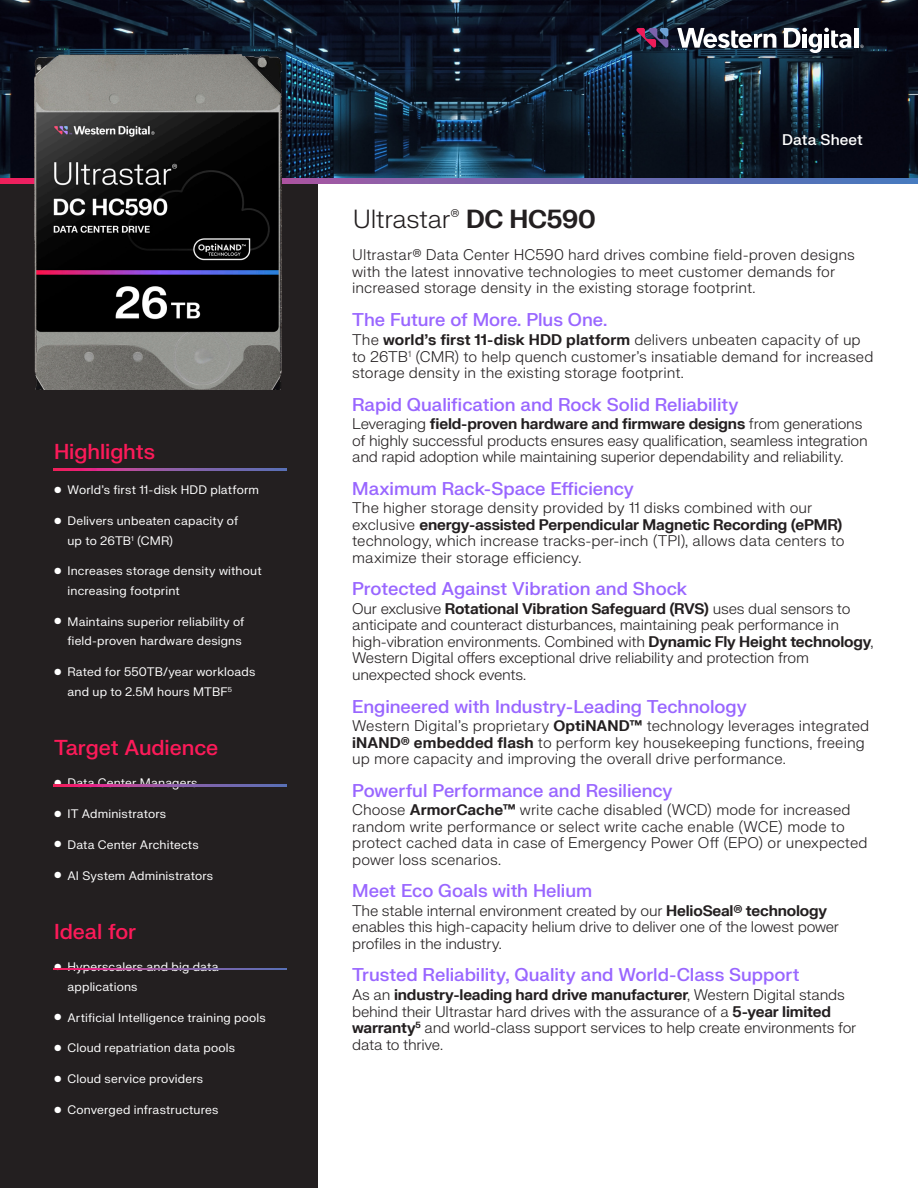
<style>
.page{position:relative;width:918px;height:1188px;background:#fff}
.page>*{position:absolute;margin:0;border:0;box-sizing:border-box;transform-origin:0 0}
.WDC_HEADLINE{font:300 25.5px "FK Grotesk Neue";letter-spacing:-.015em;color:#231f20}
.WDC_CALLOUT_TITLES{font:500 21px "FK Grotesk Neue";letter-spacing:-.005em;color:#fc1a59}
.WDC_TITLES{font:500 18px "FK Grotesk Neue";color:#96f}
.WDC_BODY_COPY{font:300 15px/16.5px "FK Grotesk Neue";letter-spacing:-.01em;color:#231f20}
.WDC_TITLES-2{font:300 15px/16.5px "FK Grotesk Neue";letter-spacing:.005em;color:#231f20}
.WDC_TITLES-3{font:500 15px "FK Grotesk Neue";letter-spacing:.005em;color:#fff}
.t1{font:12px/19.5px "FK Grotesk Neue";letter-spacing:.015em;color:#fff}
.s1{font-weight:700}
</style>
<div class="page">
<div style="left:0;top:0;width:317px;height:1188px;background:#231f20"></div>
<img style="left:0;top:0;width:918px;height:178px">
<svg style="left:54px;top:469px;width:232px;height:1px"></svg>
<svg style="left:54px;top:785px;width:232px;height:1px"></svg>
<svg style="left:54px;top:968px;width:232px;height:2px"></svg>
<hr style="left:854px;top:28px;width:4px;height:20px;background:#fff">
<svg style="left:860px;top:45px;width:4px;height:3px"></svg>
<svg style="left:784px;top:28px;width:67px;height:25px"></svg>
<svg style="left:636px;top:28px;width:140px;height:20px"></svg>
<svg style="left:0;top:178px;width:918px;height:6px;background:#7764ab"></svg>
<img style="left:34px;top:55px;width:248px;height:334px">
<p class="WDC_CALLOUT_TITLES" style="left:54px;top:436px;width:102px">Highlights</p>
<p class="t1" style="left:54px;top:480px;width:207px">• World’s first 11-disk HDD platform</p>
<p class="t1" style="left:68px;top:511px;width:172px;text-indent:-14px">• Delivers unbeaten capacity of up to 26TB<sup>1</sup> (CMR)</p>
<p class="t1" style="left:68px;top:561px;width:196px;text-indent:-14px">• Increases storage density without increasing footprint</p>
<p class="t1" style="left:54px;top:611px;width:192px;text-align:right">• Maintains superior reliability of field-proven hardware designs</p>
<p class="t1" style="left:68px;top:662px;width:189px;text-indent:-14px">• Rated for 550TB/year workloads and up to 2.5M hours MTBF<sup>5</sup></p>
<p class="WDC_CALLOUT_TITLES" style="left:54px;top:732px;width:166px">Target Audience</p>
<p class="t1" style="left:54px;top:773px;width:145px">• Data Center Managers</p>
<p class="t1" style="left:54px;top:803px;width:114px">• IT Administrators</p>
<p class="t1" style="left:54px;top:834px;width:146px">• Data Center Architects</p>
<p class="t1" style="left:54px;top:865px;width:161px">• AI System Administrators</p>
<p class="WDC_CALLOUT_TITLES" style="left:54px;top:916px;width:84px">Ideal for</p>
<p class="t1" style="left:68px;top:957px;width:153px;text-indent:-14px">• Hyperscalers and big data applications</p>
<p class="t1" style="left:54px;top:1007px;width:213px">• Artificial Intelligence training pools</p>
<p class="t1" style="left:54px;top:1038px;width:182px">• Cloud repatriation data pools</p>
<p class="t1" style="left:54px;top:1069px;width:151px">• Cloud service providers</p>
<p class="t1" style="left:54px;top:1099px;width:166px">• Converged infrastructures</p>
<p class="WDC_HEADLINE" style="left:353px;top:200px;width:244px">Ultrastar<sup>®</sup> <span class="s1">DC HC590</span></p>
<p class="WDC_TITLES-3" style="left:782px;top:128px;width:82px">Data Sheet</p>
<p class="WDC_TITLES-2" style="left:352px;top:246px;width:504px">Ultrastar® Data Center HC590 hard drives combine field-proven designs with the latest innovative technologies to meet customer demands for increased storage density in the existing storage footprint.</p>
<p class="WDC_TITLES" style="left:352px;top:307px;width:257px">The Future of More. Plus One.</p>
<p class="WDC_BODY_COPY" style="left:352px;top:331px;width:523px">The <span class="s1">world’s first 11-disk HDD platform</span> delivers unbeaten capacity of up to 26TB<sup>1</sup> (CMR) to help quench customer’s insatiable demand for increased storage density in the existing storage footprint.</p>
<p class="WDC_TITLES" style="left:352px;top:391px;width:388px">Rapid Qualification and Rock Solid Reliability</p>
<p class="WDC_BODY_COPY" style="left:352px;top:415px;width:517px">Leveraging <span class="s1">field-proven hardware and firmware designs</span> from generations of highly successful products ensures easy qualification, seamless integration and rapid adoption while maintaining superior dependability and reliability.</p>
<p class="WDC_TITLES" style="left:352px;top:475px;width:283px">Maximum Rack-Space Efficiency</p>
<p class="WDC_BODY_COPY" style="left:352px;top:499px;width:494px">The higher storage density provided by 11 disks combined with our exclusive <span class="s1">energy-assisted Perpendicular Magnetic Recording (ePMR) </span>technology, which increase tracks-per-inch (TPI), allows data centers to maximize their storage efficiency.</p>
<p class="WDC_TITLES" style="left:352px;top:576px;width:337px">Protected Against Vibration and Shock</p>
<p class="WDC_BODY_COPY" style="left:352px;top:600px;width:523px">Our exclusive <span class="s1">Rotational Vibration Safeguard (RVS)</span> uses dual sensors to anticipate and counteract disturbances, maintaining peak performance in high-vibration environments. Combined with <span class="s1">Dynamic Fly Height technology</span>, Western Digital offers exceptional drive reliability and protection from unexpected shock events.</p>
<p class="WDC_TITLES" style="left:352px;top:693px;width:396px">Engineered with Industry-Leading Technology</p>
<p class="WDC_BODY_COPY" style="left:352px;top:717px;width:519px">Western Digital’s proprietary <span class="s1">OptiNAND™</span> technology leverages integrated <span class="s1">iNAND® embedded flash</span> to perform key housekeeping functions, freeing up more capacity and improving the overall drive performance.</p>
<p class="WDC_TITLES" style="left:352px;top:777px;width:322px">Powerful Performance and Resiliency</p>
<p class="WDC_BODY_COPY" style="left:352px;top:801px;width:517px">Choose <span class="s1">ArmorCache™</span> write cache disabled (WCD) mode for increased random write performance or select write cache enable (WCE) mode to protect cached data in case of Emergency Power Off (EPO) or unexpected power loss scenarios.</p>
<p class="WDC_TITLES" style="left:352px;top:877px;width:242px">Meet Eco Goals with Helium</p>
<p class="WDC_BODY_COPY" style="left:352px;top:902px;width:488px">The stable internal environment created by our <span class="s1">HelioSeal® technology </span>enables this high-capacity helium drive to deliver one of the lowest power profiles in the industry.</p>
<p class="WDC_TITLES" style="left:352px;top:962px;width:449px">Trusted Reliability, Quality and World-Class Support</p>
<p class="WDC_BODY_COPY" style="left:352px;top:986px;width:506px">As an <span class="s1">industry-leading hard drive manufacturer</span>, Western Digital stands behind their Ultrastar hard drives with the assurance of a <span class="s1">5-year limited warranty</span><sup>5</sup> and world-class support services to help create environments for data to thrive.</p>
</div>
